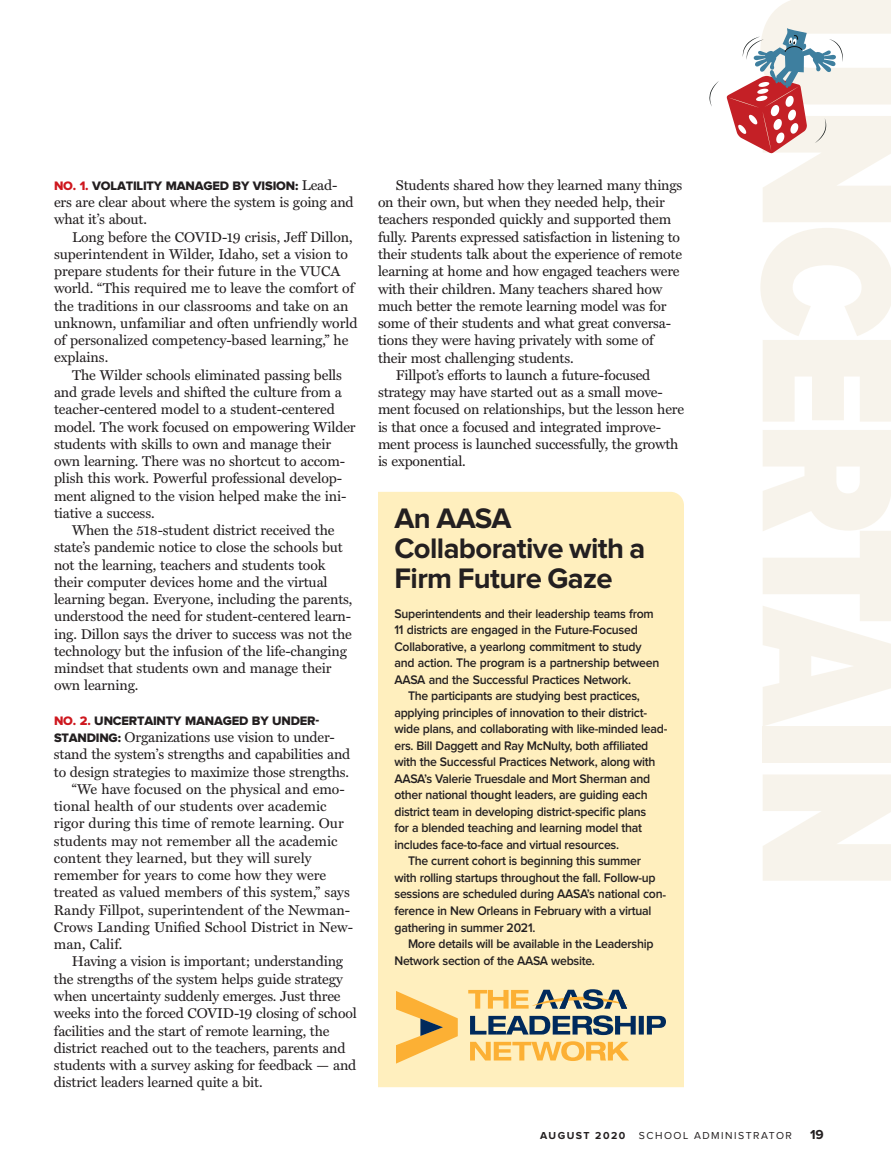
<style>
.page{position:relative;width:891px;height:1175px;background:#fff}
.page>*{position:absolute;margin:0;border:0;box-sizing:border-box;transform-origin:0 0}
.t1{font:700 29.25px/30px "Proxima Nova";letter-spacing:-.02em;color:#231f20}
.t2{font:14.25px/17.2px "Miller Text";letter-spacing:-.01em;color:#231f20}
.t3{font:700 13.5px "Proxima Nova";color:#231f20}
.t4{font:600 12.9px "Proxima Nova";letter-spacing:-.02em;color:#231f20;scale:.95 1}
.t5{font:12.75px "Proxima Nova Extrabld";letter-spacing:-.015em;color:#231f20}
.t6{font:10.5px "Proxima Nova";letter-spacing:.14em;color:#231f20}
.t7{font:700 10.5px "Proxima Nova";letter-spacing:.14em;color:#231f20}
.s1{color:#ce171e}
.s2{font-family:"Miller Text";font-size:14.25px}
.s3{font-family:"Proxima Nova Extrabld";font-size:12.75px}
</style>
<div class="page">
<svg style="left:709px;top:81px;width:10px;height:25px"></svg>
<svg style="left:726px;top:28px;width:117px;height:125px"></svg>
<div style="left:378px;top:492px;width:306px;height:595px;background:#ffefbe"></div>
<svg style="left:470px;top:1041px;width:159px;height:20px;background:#fdce76"></svg>
<svg style="left:470px;top:1015px;width:196px;height:20px;background:#79878a"></svg>
<svg style="left:468px;top:989px;width:162px;height:20px;background:#c1b186"></svg>
<svg style="left:396px;top:990px;width:62px;height:73px;background:#f2cb7e"></svg>
<p class="t5" style="left:54px;top:180px;width:285px"><span class="s1">NO. 1.</span> VOLATILITY MANAGED BY VISION: <span class="s2">Lead-</span></p>
<p class="t2" style="left:54px;top:194px;width:301px">ers are clear about where the system is going and what it’s about.</p>
<p class="t2" style="left:54px;top:228px;width:305px;text-indent:18px">Long before the COVID-19 crisis, Jeff Dillon, superintendent in Wilder, Idaho, set a vision to prepare students for their future in the VUCA world. “This required me to leave the comfort of the traditions in our classrooms and take on an unknown, unfamiliar and often unfriendly world of personalized competency-based learning,” he explains.</p>
<p class="t2" style="left:54px;top:366px;width:303px;text-indent:18px">The Wilder schools eliminated passing bells and grade levels and shifted the culture from a teacher-centered model to a student-centered model. The work focused on empowering Wilder students with skills to own and manage their own learning. There was no shortcut to accom&shy;plish this work. Powerful professional develop&shy;ment aligned to the vision helped make the ini&shy;tiative a success.</p>
<p class="t2" style="left:54px;top:522px;width:300px;text-indent:18px">When the 518-student district received the state’s pandemic notice to close the schools but not the learning, teachers and students took their computer devices home and the virtual learning began. Everyone, including the parents, understood the need for student-centered learn&shy;ing. Dillon says the driver to success was not the technology but the infusion of the life-changing mindset that students own and manage their own learning.</p>
<p class="t5" style="left:54px;top:714px;width:267px"><span class="s1">NO. 2.</span> UNCERTAINTY MANAGED BY UNDER-</p>
<p class="t2" style="left:54px;top:729px;width:282px"><span class="s3">STANDING:</span> Organizations use vision to under-</p>
<p class="t2" style="left:54px;top:746px;width:298px">stand the system’s strengths and capabilities and</p>
<p class="t2" style="left:54px;top:763px;width:297px">to design strategies to maximize those strengths.</p>
<p class="t2" style="left:72px;top:780px;width:274px">“We have focused on the physical and emo-</p>
<p class="t2" style="left:54px;top:798px;width:274px">tional health of our students over academic</p>
<p class="t2" style="left:54px;top:815px;width:291px">rigor during this time of remote learning. Our</p>
<p class="t2" style="left:54px;top:832px;width:285px">students may not remember all the academic</p>
<p class="t2" style="left:54px;top:849px;width:259px">content they learned, but they will surely</p>
<p class="t2" style="left:54px;top:867px;width:274px">remember for years to come how they were</p>
<p class="t2" style="left:54px;top:884px;width:297px">treated as valued members of this system,” says</p>
<p class="t2" style="left:54px;top:901px;width:298px">Randy Fillpot, superintendent of the Newman-</p>
<p class="t2" style="left:54px;top:918px;width:301px">Crows Landing Unified School District in New-</p>
<p class="t2" style="left:54px;top:936px;width:70px">man, Calif.</p>
<p class="t2" style="left:72px;top:953px;width:273px">Having a vision is important; understanding</p>
<p class="t2" style="left:54px;top:970px;width:290px">the strengths of the system helps guide strategy</p>
<p class="t2" style="left:54px;top:987px;width:288px">when uncertainty suddenly emerges. Just three</p>
<p class="t2" style="left:54px;top:1005px;width:304px">weeks into the forced COVID-19 closing of school</p>
<p class="t2" style="left:54px;top:1022px;width:277px">facilities and the start of remote learning, the</p>
<p class="t2" style="left:54px;top:1039px;width:293px">district reached out to the teachers, parents and</p>
<p class="t2" style="left:54px;top:1056px;width:304px">students with a survey asking for feedback — and</p>
<p class="t2" style="left:54px;top:1074px;width:210px">district leaders learned quite a bit.</p>
<p class="t2" style="left:396px;top:177px;width:288px">Students shared how they learned many things</p>
<p class="t2" style="left:378px;top:194px;width:288px">on their own, but when they needed help, their</p>
<p class="t2" style="left:378px;top:211px;width:295px">teachers responded quickly and supported them</p>
<p class="t2" style="left:378px;top:229px;width:304px">fully. Parents expressed satisfaction in listening to</p>
<p class="t2" style="left:378px;top:246px;width:306px">their students talk about the experience of remote</p>
<p class="t2" style="left:378px;top:263px;width:303px">learning at home and how engaged teachers were</p>
<p class="t2" style="left:378px;top:280px;width:286px">with their children. Many teachers shared how</p>
<p class="t2" style="left:378px;top:298px;width:290px">much better the remote learning model was for</p>
<p class="t2" style="left:378px;top:315px;width:295px">some of their students and what great conversa-</p>
<p class="t2" style="left:378px;top:332px;width:277px">tions they were having privately with some of</p>
<p class="t2" style="left:378px;top:349px;width:197px">their most challenging students.</p>
<p class="t2" style="left:396px;top:367px;width:256px">Fillpot’s efforts to launch a future-focused</p>
<p class="t2" style="left:378px;top:384px;width:286px">strategy may have started out as a small move-</p>
<p class="t2" style="left:378px;top:401px;width:308px">ment focused on relationships, but the lesson here</p>
<p class="t2" style="left:378px;top:418px;width:285px">is that once a focused and integrated improve-</p>
<p class="t2" style="left:378px;top:436px;width:302px">ment process is launched successfully, the growth</p>
<p class="t2" style="left:378px;top:453px;width:89px">is exponential.</p>
<h1 class="t1" style="left:394px;top:504px;width:252px">An AASA<br>Collaborative with a<br>Firm Future Gaze</h1>
<p class="t4" style="left:394px;top:607px;width:274px">Superintendents and their leadership teams from</p>
<p class="t4" style="left:394px;top:624px;width:258px">11 districts are engaged in the Future-Focused</p>
<p class="t4" style="left:394px;top:640px;width:262px">Collaborative, a yearlong commitment to study</p>
<p class="t4" style="left:394px;top:657px;width:280px">and action. The program is a partnership between</p>
<p class="t4" style="left:394px;top:673px;width:251px">AASA and the Successful Practices Network.</p>
<p class="t4" style="left:408px;top:690px;width:246px">The participants are studying best practices,</p>
<p class="t4" style="left:394px;top:706px;width:268px">applying principles of innovation to their district-</p>
<p class="t4" style="left:394px;top:723px;width:289px">wide plans, and collaborating with like-minded lead-</p>
<p class="t4" style="left:394px;top:739px;width:269px">ers. Bill Daggett and Ray McNulty, both affiliated</p>
<p class="t4" style="left:394px;top:756px;width:276px">with the Successful Practices Network, along with</p>
<p class="t4" style="left:394px;top:772px;width:271px">AASA’s Valerie Truesdale and Mort Sherman and</p>
<p class="t4" style="left:394px;top:789px;width:268px">other national thought leaders, are guiding each</p>
<p class="t4" style="left:394px;top:805px;width:267px">district team in developing district-specific plans</p>
<p class="t4" style="left:394px;top:822px;width:262px">for a blended teaching and learning model that</p>
<p class="t4" style="left:394px;top:838px;width:238px">includes face-to-face and virtual resources.</p>
<p class="t4" style="left:408px;top:855px;width:247px">The current cohort is beginning this summer</p>
<p class="t4" style="left:394px;top:871px;width:276px">with rolling startups throughout the fall. Follow-up</p>
<p class="t4" style="left:394px;top:888px;width:288px">sessions are scheduled during AASA’s national con-</p>
<p class="t4" style="left:394px;top:904px;width:272px">ference in New Orleans in February with a virtual</p>
<p class="t4" style="left:394px;top:921px;width:150px">gathering in summer 2021.</p>
<p class="t4" style="left:408px;top:937px;width:260px">More details will be available in the Leadership</p>
<p class="t4" style="left:394px;top:954px;width:213px">Network section of the AASA website.</p>
<p class="t7" style="left:540px;top:1130px;width:87px">August 2020</p>
<p class="t6" style="left:639px;top:1130px;width:155px">SCHOOL ADMINISTRATOR</p>
<p class="t3" style="left:810px;top:1128px;width:15px">19</p>
</div>
